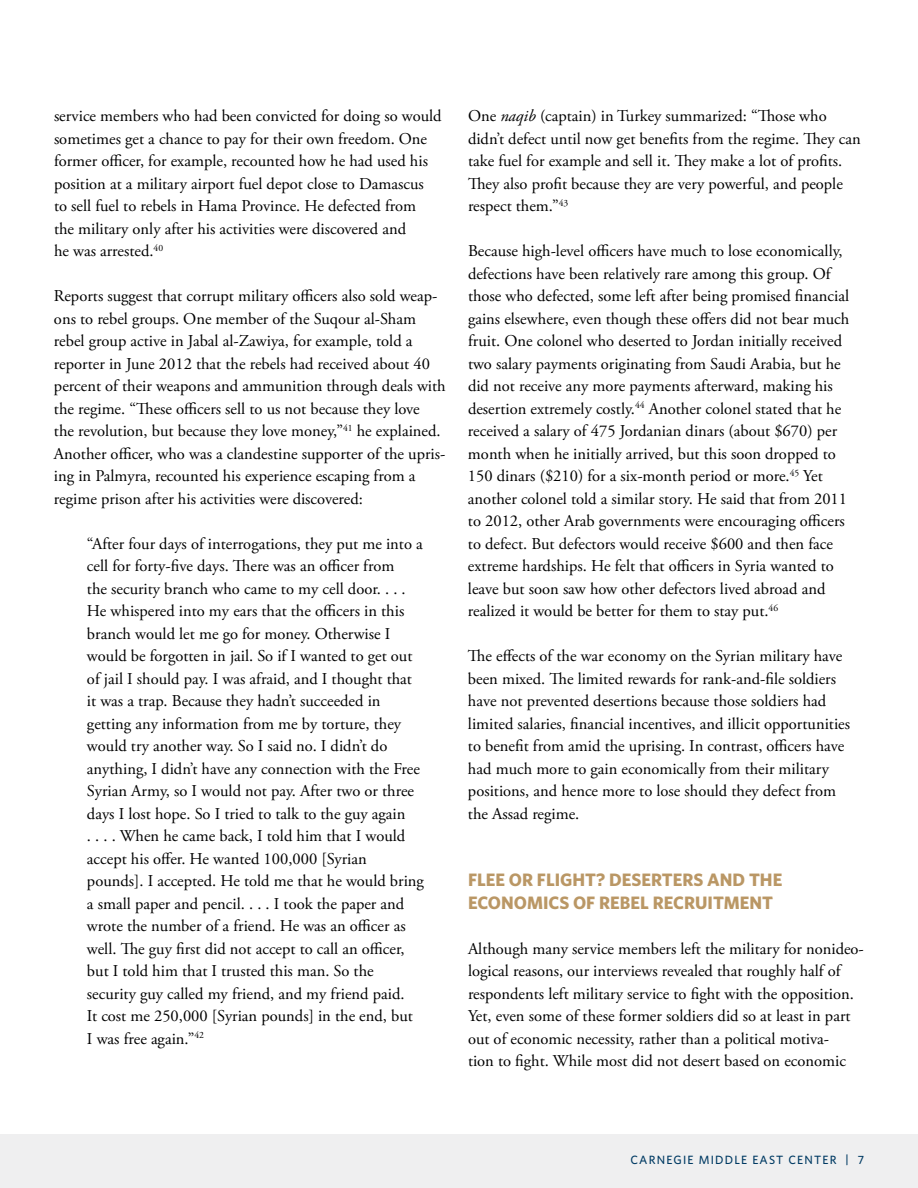
<style>
.page{position:relative;width:918px;height:1188px;background:#fff}
.page>*{position:absolute;margin:0;border:0;box-sizing:border-box;transform-origin:0 0}
.t1{font:700 18px/22.5px "Whitney";color:#ba9765}
.t2{font:16.5px/22.5px "Adobe Garamond Pro";color:#000}
.t3{font:500 12px "Whitney";letter-spacing:.1em;color:#003a63}
.s1{font-style:italic}
</style>
<div class="page">
<div style="left:0;top:1134px;width:918px;height:54px;background:#efeff0"></div>
<p class="t2" style="left:54px;top:105px;width:389px">service members who had been convicted for doing so would sometimes get a chance to pay for their own freedom. One former officer, for example, recounted how he had used his position at a military airport fuel depot close to Damascus<br>to sell fuel to rebels in Hama Province. He defected from<br>the military only after his activities were discovered and<br>he was arrested.<sup>40</sup></p>
<p class="t2" style="left:54px;top:285px;width:393px">Reports suggest that corrupt military officers also sold weap&shy;ons to rebel groups. One member of the Suqour al-Sham rebel group active in Jabal al-Zawiya, for example, told a reporter in June 2012 that the rebels had received about 40 percent of their weapons and ammunition through deals with the regime. “These officers sell to us not because they love<br>the revolution, but because they love money,”<sup>41</sup> he explained.<br>Another officer, who was a clandestine supporter of the upris&shy;ing in Palmyra, recounted his experience escaping from a regime prison after his activities were discovered:</p>
<p class="t2" style="left:87px;top:533px;width:338px">“After four days of interrogations, they put me into a cell for forty-five days. There was an officer from<br>the security branch who came to my cell door. . . .<br>He whispered into my ears that the officers in this branch would let me go for money. Otherwise I would be forgotten in jail. So if I wanted to get out of jail I should pay. I was afraid, and I thought that it was a trap. Because they hadn’t succeeded in getting any information from me by torture, they would try another way. So I said no. I didn’t do anything, I didn’t have any connection with the Free Syrian Army, so I would not pay. After two or three days I lost hope. So I tried to talk to the guy again<br>. . . . When he came back, I told him that I would accept his offer. He wanted 100,000 [Syrian pounds]. I accepted. He told me that he would bring a small paper and pencil. . . . I took the paper and wrote the number of a friend. He was an officer as well. The guy first did not accept to call an officer, but I told him that I trusted this man. So the security guy called my friend, and my friend paid.<br>It cost me 250,000 [Syrian pounds] in the end, but<br>I was free again.”<sup>42</sup></p>
<p class="t2" style="left:468px;top:105px;width:394px">One <span class="s1">naqib</span> (captain) in Turkey summarized: “Those who didn’t defect until now get benefits from the regime. They can take fuel for example and sell it. They make a lot of profits.<br>They also profit because they are very powerful, and people respect them.”<sup>43</sup></p>
<p class="t2" style="left:468px;top:240px;width:383px">Because high-level officers have much to lose economically, defections have been relatively rare among this group. Of those who defected, some left after being promised financial gains elsewhere, even though these offers did not bear much fruit. One colonel who deserted to Jordan initially received two salary payments originating from Saudi Arabia, but he did not receive any more payments afterward, making his desertion extremely costly.<sup>44</sup> Another colonel stated that he received a salary of 475 Jordanian dinars (about $670) per month when he initially arrived, but this soon dropped to 150 dinars ($210) for a six-month period or more.<sup>45</sup> Yet another colonel told a similar story. He said that from 2011 to 2012, other Arab governments were encouraging officers to defect. But defectors would receive $600 and then face extreme hardships. He felt that officers in Syria wanted to leave but soon saw how other defectors lived abroad and realized it would be better for them to stay put.<sup>46</sup></p>
<p class="t2" style="left:468px;top:645px;width:384px">The effects of the war economy on the Syrian military have been mixed. The limited rewards for rank-and-file soldiers have not prevented desertions because those soldiers had limited salaries, financial incentives, and illicit opportunities to benefit from amid the uprising. In contrast, officers have had much more to gain economically from their military positions, and hence more to lose should they defect from the Assad regime.</p>
<p class="t1" style="left:468px;top:868px;width:316px">FLEE OR FLIGHT? DESERTERS AND THE<br>ECONOMICS OF REBEL RECRUITMENT</p>
<p class="t2" style="left:468px;top:938px;width:397px">Although many service members left the military for nonideo&shy;logical reasons, our interviews revealed that roughly half of respondents left military service to fight with the opposition.<br>Yet, even some of these former soldiers did so at least in part out of economic necessity, rather than a political motiva-<br>tion to fight. While most did not desert based on economic</p>
<p class="t3" style="left:631px;top:1152px;width:235px">CARNEGIE MIDDLE EAST CENTER | 7</p>
</div>
